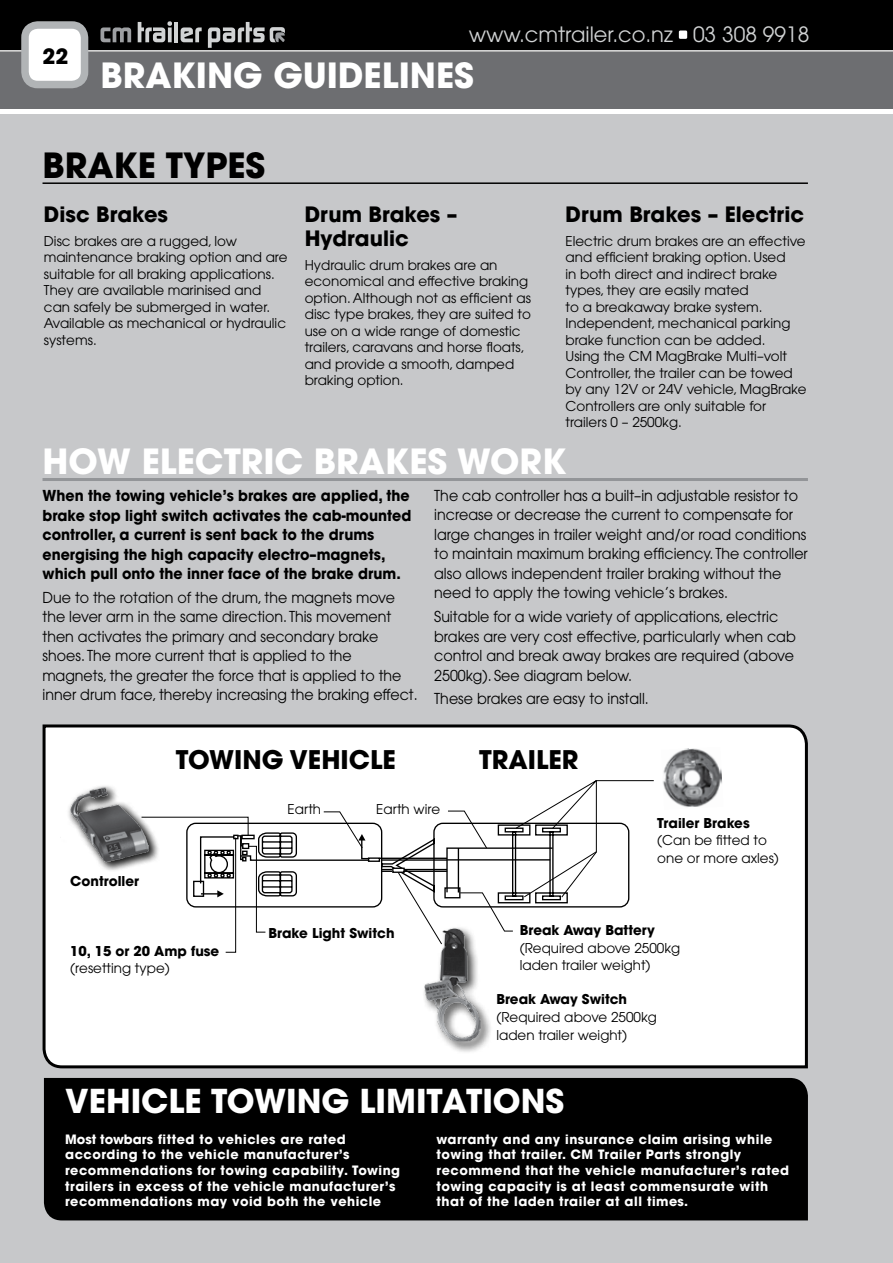
<style>
.page{position:relative;width:893px;height:1263px;background:#fff}
.page>*{position:absolute;margin:0;border:0;box-sizing:border-box;transform-origin:0 0}
.t1{font:700 34.5px "Avant Garde";color:#fff}
.t2{font:700 34.5px "Avant Garde";color:#000}
.t3{font:700 32.7px "Avant Garde";color:#fff}
.t4{font:700 25.5px "Avant Garde";color:#000}
.t5{font:700 21px/24px "Avant Garde";color:#000}
.t6{font:21px "Avant Garde";color:#d1d3d4}
.t7{font:15px/19.5px "Avant Garde";color:#000;scale:.95 1}
.t8{font:700 15px/19.5px "Avant Garde";color:#000;scale:.95 1}
.t9{font:13.5px/16.5px "Avant Garde";color:#000}
.t10{font:700 13.5px "Avant Garde";color:#000}
.t11{font:700 12.75px/15.6px "Avant Garde";letter-spacing:.04em;color:#fff}
</style>
<div class="page">
<div style="left:0;top:0;width:893px;height:108px;background:#6d6e71"></div>
<div style="left:0;top:0;width:893px;height:51px;background:#000"></div>
<hr style="left:0;top:50px;width:893px;height:2px;background:#fff">
<div style="left:0;top:115px;width:893px;height:1148px;background:#c7c8ca"></div>
<div style="left:44px;top:1078px;width:764px;height:142px;background:#000"></div>
<div style="left:25px;top:25px;width:60px;height:60px;background:#fff;border-radius:13px"></div>
<div style="left:21px;top:21px;width:67px;height:67px;border:8px solid #b1b4b6;border-radius:13px"></div>
<svg style="left:100px;top:27px;width:31px;height:15px"></svg>
<svg style="left:138px;top:21px;width:34px;height:21px"></svg>
<hr style="left:174px;top:22px;width:4px;height:20px;background:#d1d3d4">
<svg style="left:181px;top:27px;width:21px;height:15px"></svg>
<svg style="left:208px;top:22px;width:77px;height:26px"></svg>
<div style="left:679px;top:31px;width:8px;height:8px;background:#fff;border-radius:2px"></div>
<hr style="left:43px;top:478px;width:765px;height:3px;background:#939598">
<div style="left:42px;top:724px;width:766px;height:345px;background:#fff"></div>
<div style="left:61px;top:784px;width:100px;height:89px;background:#fff"></div>
<img style="left:61px;top:781px;width:80px;height:88px">
<img style="left:661px;top:747px;width:62px;height:63px">
<div style="left:421px;top:925px;width:72px;height:129px;background:#000;opacity:.75"></div>
<img style="left:424px;top:953px;width:57px;height:88px">
<svg style="left:141px;top:779px;width:513px;height:174px;background:#ebebeb"></svg>
<hr style="left:447px;top:859px;width:103px;height:1px;background:#000">
<hr style="left:458px;top:848px;width:1px;height:44px;background:#000">
<hr style="left:393px;top:868px;width:11px;height:4px;background:#fff">
<div style="left:392px;top:867px;width:13px;height:6px;border:1px solid #000"></div>
<hr style="left:43px;top:182px;width:765px;height:2px;background:#000">
<hr style="left:65px;top:1117px;width:726px;height:1px;background:#000">
<h3 class="t5" style="left:43px;top:44px;width:27px">22</h3>
<h3 class="t6" style="left:469px;top:22px;width:342px">www.cmtrailer.co.nz 03 308 9918</h3>
<h1 class="t1" style="left:100px;top:53px;width:375px">BRAKING GUIDELINES</h1>
<h1 class="t2" style="left:43px;top:143px;width:224px">BRAKE TYPES</h1>
<h3 class="t5" style="left:44px;top:203px;width:126px">Disc Brakes</h3>
<p class="t9" style="left:44px;top:232px;width:245px">Disc brakes are a rugged, low maintenance braking option and are suitable for all braking applications.<br>They are available marinised and can safely be submerged in water.<br>Available as mechanical or hydraulic systems.</p>
<h3 class="t5" style="left:305px;top:203px;width:154px">Drum Brakes –<br>Hydraulic</h3>
<p class="t9" style="left:305px;top:256px;width:228px">Hydraulic drum brakes are an economical and effective braking option. Although not as efficient as disc type brakes, they are suited to use on a wide range of domestic trailers, caravans and horse floats, and provide a smooth, damped braking option.</p>
<h3 class="t5" style="left:566px;top:203px;width:240px">Drum Brakes – Electric</h3>
<p class="t9" style="left:566px;top:232px;width:243px">Electric drum brakes are an effective and efficient braking option. Used<br>in both direct and indirect brake types, they are easily mated<br>to a breakaway brake system.<br>Independent, mechanical parking brake function can be added.<br>Using the CM MagBrake Multi–volt<br>Controller, the trailer can be towed by any 12V or 24V vehicle, MagBrake<br>Controllers are only suitable for trailers 0 – 2500kg.</p>
<h1 class="t1" style="left:43px;top:439px;width:525px">HOW ELECTRIC BRAKES WORK</h1>
<p class="t8" style="left:43px;top:486px;width:390px">When the towing vehicle’s brakes are applied, the brake stop light switch activates the cab-mounted controller, a current is sent back to the drums energising the high capacity electro–magnets, which pull onto the inner face of the brake drum.</p>
<p class="t7" style="left:43px;top:587px;width:396px">Due to the rotation of the drum, the magnets move the lever arm in the same direction. This movement then activates the primary and secondary brake shoes. The more current that is applied to the magnets, the greater the force that is applied to the inner drum face, thereby increasing the braking effect.</p>
<p class="t7" style="left:434px;top:486px;width:395px">The cab controller has a built–in adjustable resistor to increase or decrease the current to compensate for large changes in trailer weight and/or road conditions to maintain maximum braking efficiency. The controller also allows independent trailer braking without the need to apply the towing vehicle’s brakes.</p>
<p class="t7" style="left:434px;top:607px;width:382px">Suitable for a wide variety of applications, electric brakes are very cost effective, particularly when cab control and break away brakes are required (above 2500kg). See diagram below.</p>
<p class="t7" style="left:434px;top:689px;width:227px">These brakes are easy to install.</p>
<h3 class="t4" style="left:176px;top:743px;width:222px">TOWING VEHICLE</h3>
<h3 class="t4" style="left:479px;top:743px;width:101px">TRAILER</h3>
<p class="t10" style="left:70px;top:872px;width:70px">Controller</p>
<p class="t10" style="left:70px;top:942px;width:151px">10, 15 or 20 Amp fuse</p>
<p class="t9" style="left:70px;top:960px;width:101px">(resetting type)</p>
<p class="t9" style="left:288px;top:801px;width:35px">Earth</p>
<p class="t9" style="left:376px;top:801px;width:66px">Earth wire</p>
<p class="t10" style="left:268px;top:924px;width:128px">Brake Light Switch</p>
<p class="t10" style="left:657px;top:814px;width:94px">Trailer Brakes</p>
<p class="t9" style="left:657px;top:831px;width:123px;line-height:17.5px">(Can be fitted to one or more axles)</p>
<p class="t10" style="left:520px;top:921px;width:137px">Break Away Battery</p>
<p class="t9" style="left:520px;top:939px;width:162px;line-height:17.5px">(Required above 2500kg laden trailer weight)</p>
<p class="t10" style="left:496px;top:991px;width:132px">Break Away Switch</p>
<p class="t9" style="left:496px;top:1008px;width:162px;line-height:17.5px">(Required above 2500kg laden trailer weight)</p>
<h2 class="t3" style="left:65px;top:1080px;width:501px">VEHICLE TOWING LIMITATIONS</h2>
<p class="t11" style="left:65px;top:1131px;width:336px">Most towbars fitted to vehicles are rated according to the vehicle manufacturer’s recommendations for towing capability. Towing trailers in excess of the vehicle manufacturer’s recommendations may void both the vehicle</p>
<p class="t11" style="left:437px;top:1131px;width:354px">warranty and any insurance claim arising while towing that trailer. CM Trailer Parts strongly recommend that the vehicle manufacturer’s rated towing capacity is at least commensurate with that of the laden trailer at all times.</p>
</div>
